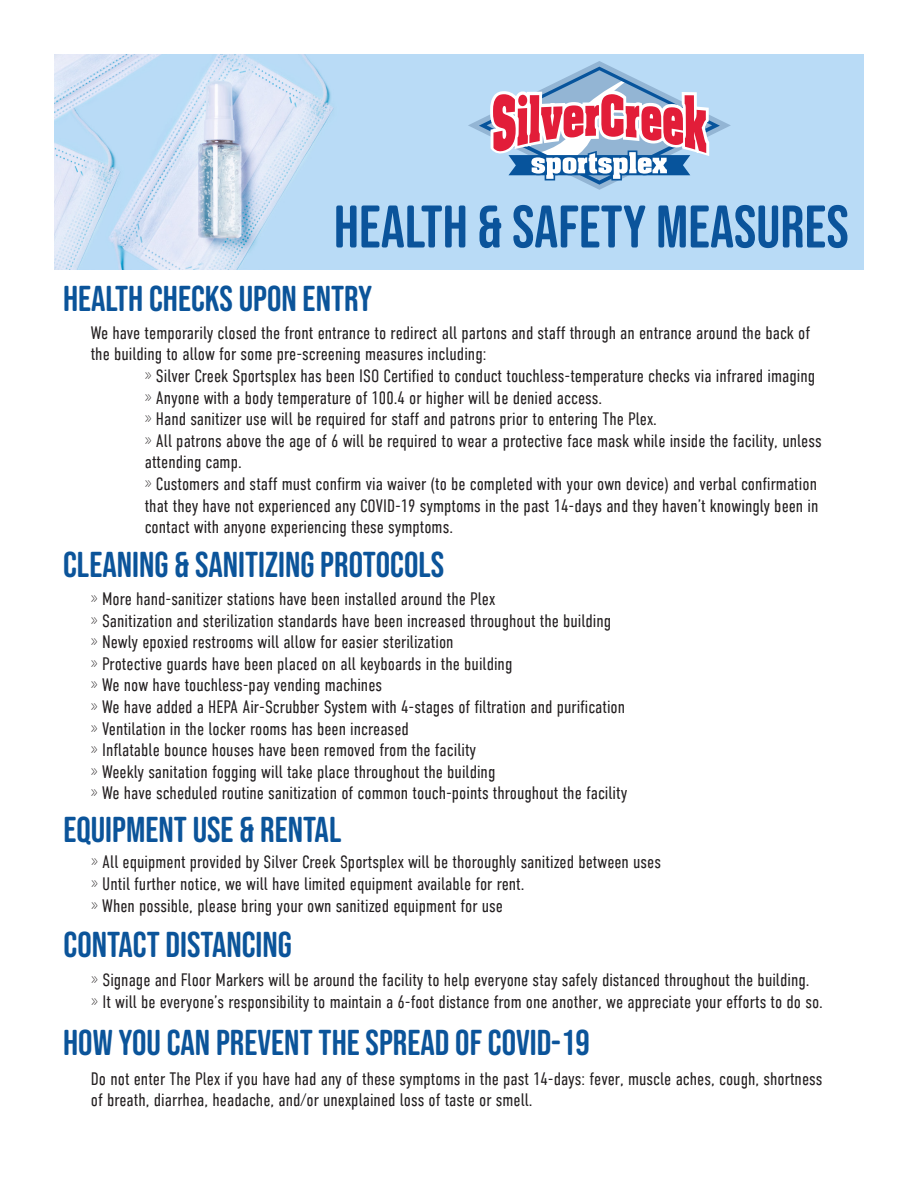
<style>
.page{position:relative;width:918px;height:1188px;background:#fff}
.page>*{position:absolute;margin:0;border:0;box-sizing:border-box;transform-origin:0 0}
.t1{font:60px "Bebas Neue Semi Rounded";color:#0b549b}
.t2{font:36px "Bebas Neue Semi Rounded";color:#0b549a}
.t3{font:300 18px/21.6px "DIN Condensed";color:#231f20}
.s1{font-family:"SUNN";font-weight:400}
</style>
<div class="page">
<img style="left:54px;top:54px;width:810px;height:216px">
<svg style="left:468px;top:61px;width:263px;height:129px;background:#b8adc8"></svg>
<h1 class="t1" style="left:334px;top:193px;width:516px">HEALTH &amp; SAFETY MEASURES</h1>
<h2 class="t2" style="left:63px;top:278px;width:311px">HEALTH CHECKS UPON ENTRY</h2>
<p class="t3" style="left:91px;top:322px;width:721px">We have temporarily closed the front entrance to redirect all partons and staff through an entrance around the back of the building to allow for some pre-screening measures including:</p>
<p class="t3" style="left:145px;top:365px;width:679px"><span class="s1">»</span> Silver Creek Sportsplex has been ISO Certified to conduct touchless-temperature checks via infrared imaging <span class="s1">»</span> Anyone with a body temperature of 100.4 or higher will be denied access.<br><span class="s1">»</span> Hand sanitizer use will be required for staff and patrons prior to entering The Plex.<br><span class="s1">»</span> All patrons above the age of 6 will be required to wear a protective face mask while inside the facility, unless attending camp.<br><span class="s1">»</span> Customers and staff must confirm via waiver (to be completed with your own device) and verbal confirmation that they have not experienced any COVID-19 symptoms in the past 14-days and they haven’t knowingly been in contact with anyone experiencing these symptoms.</p>
<h2 class="t2" style="left:63px;top:544px;width:383px">CLEANING &amp; SANITIZING PROTOCOLS</h2>
<p class="t3" style="left:91px;top:588px;width:538px"><span class="s1">»</span> More hand-sanitizer stations have been installed around the Plex<br><span class="s1">»</span> Sanitization and sterilization standards have been increased throughout the building<br><span class="s1">»</span> Newly epoxied restrooms will allow for easier sterilization<br><span class="s1">»</span> Protective guards have been placed on all keyboards in the building<br><span class="s1">»</span> We now have touchless-pay vending machines<br><span class="s1">»</span> We have added a HEPA Air-Scrubber System with 4-stages of filtration and purification <span class="s1">»</span> Ventilation in the locker rooms has been increased<br><span class="s1">»</span> Inflatable bounce houses have been removed from the facility<br><span class="s1">»</span> Weekly sanitation fogging will take place throughout the building<br><span class="s1">»</span> We have scheduled routine sanitization of common touch-points throughout the facility</p>
<h2 class="t2" style="left:63px;top:809px;width:280px">EQUIPMENT USE &amp; RENTAL</h2>
<p class="t3" style="left:91px;top:851px;width:572px"><span class="s1">»</span> All equipment provided by Silver Creek Sportsplex will be thoroughly sanitized between uses <span class="s1">»</span> Until further notice, we will have limited equipment available for rent.<br><span class="s1">»</span> When possible, please bring your own sanitized equipment for use</p>
<h2 class="t2" style="left:64px;top:924px;width:230px">CONTACT DISTANCING</h2>
<p class="t3" style="left:91px;top:970px;width:733px"><span class="s1">»</span> Signage and Floor Markers will be around the facility to help everyone stay safely distanced throughout the building.<br><span class="s1">»</span> It will be everyone’s responsibility to maintain a 6-foot distance from one another, we appreciate your efforts to do so.</p>
<h2 class="t2" style="left:63px;top:1022px;width:528px">HOW YOU CAN PREVENT THE SPREAD OF COVID-19</h2>
<p class="t3" style="left:91px;top:1068px;width:733px">Do not enter The Plex if you have had any of these symptoms in the past 14-days: fever, muscle aches, cough, shortness of breath, diarrhea, headache, and/or unexplained loss of taste or smell.</p>
</div>
